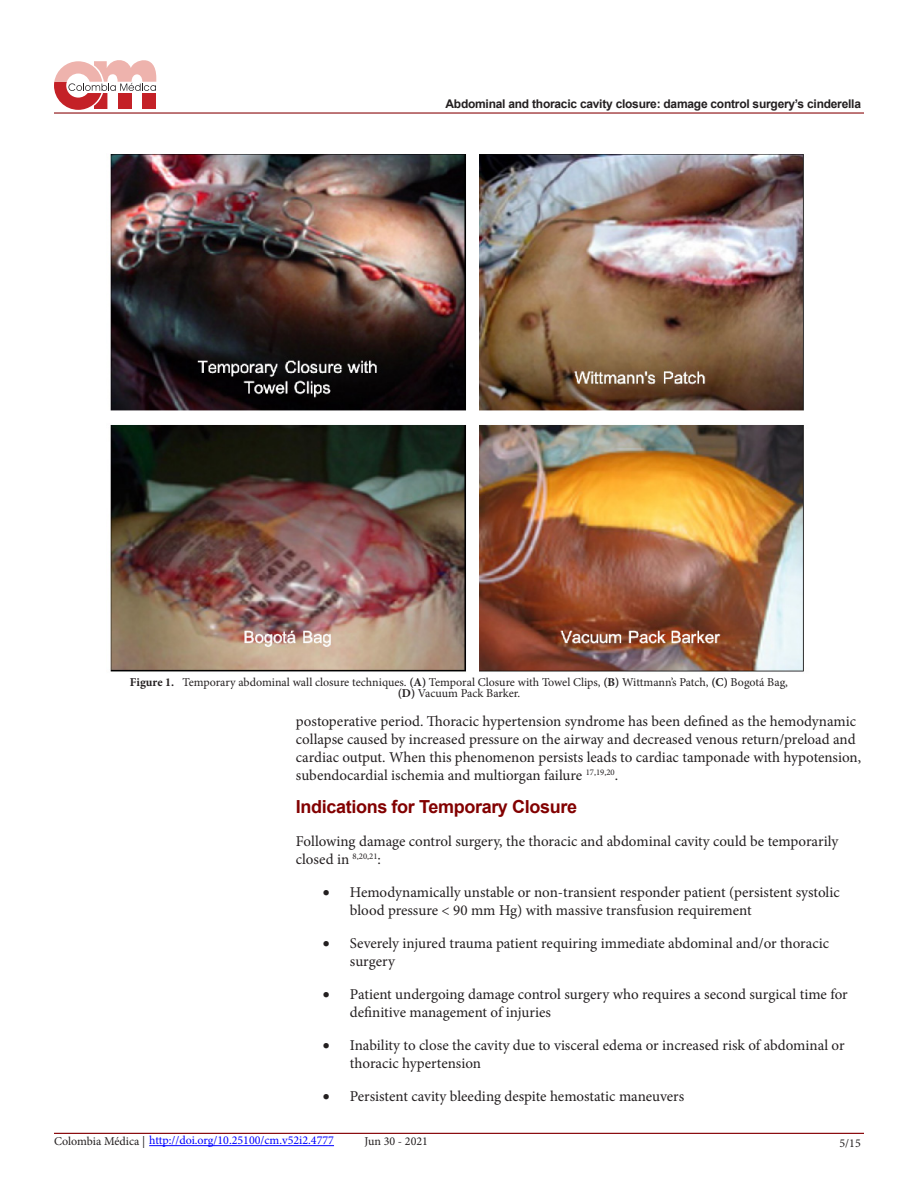
<style>
.page{position:relative;width:918px;height:1188px;background:#fff}
.page>*{position:absolute;margin:0;border:0;box-sizing:border-box;transform-origin:0 0}
.t1{font:700 18px "Arial";letter-spacing:-.02em;color:#820000}
.t2{font:15px/18px "Minion Pro";color:#231f20}
.t3{font:12px "Minion Pro";color:#231f20}
.t4{font:700 12px "Arial";letter-spacing:-.02em;color:#231f20}
.t5{font:12px "Minion Pro";color:#00f}
.s1{font-weight:700}
.s2{color:#231f20}
</style>
<div class="page">
<hr style="left:54px;top:112px;width:810px;height:2px;background:#8b0d10">
<svg style="left:54px;top:60px;width:102px;height:50px"></svg>
<hr style="left:149px;top:1145px;width:185px;height:1px;background:#00f">
<hr style="left:54px;top:1133px;width:810px;height:1px;background:#8b0d10">
<img style="left:110px;top:154px;width:694px;height:518px">
<p class="t4" style="left:446px;top:95px;width:417px">Abdominal and thoracic cavity closure: damage control surgery’s cinderella</p>
<p class="t3" style="left:130px;top:674px;width:660px"><span class="s1">Figure 1.</span> Temporary abdominal wall closure techniques. <span class="s1">(A)</span> Temporal Closure with Towel Clips, <span class="s1">(B)</span> Wittmann’s Patch, <span class="s1">(C)</span> Bogotá Bag,</p>
<p class="t3" style="left:398px;top:685px;width:124px"><span class="s1">(D)</span> Vacuum Pack Barker.</p>
<p class="t2" style="left:296px;top:713px;width:567px">postoperative period. Thoracic hypertension syndrome has been defined as the hemodynamic collapse caused by increased pressure on the airway and decreased venous return/preload and cardiac output. When this phenomenon persists leads to cardiac tamponade with hypotension, subendocardial ischemia and multiorgan failure <sup>17,19,20</sup>.</p>
<p class="t1" style="left:296px;top:794px;width:283px">Indications for Temporary Closure</p>
<p class="t2" style="left:296px;top:833px;width:544px">Following damage control surgery, the thoracic and abdominal cavity could be temporarily closed in <sup>8,20,21</sup>:</p>
<p class="t2" style="left:350px;top:884px;width:491px;text-indent:-27px">• Hemodynamically unstable or non-transient responder patient (persistent systolic blood pressure &lt; 90 mm Hg) with massive transfusion requirement</p>
<p class="t2" style="left:350px;top:935px;width:481px;text-indent:-27px">• Severely injured trauma patient requiring immediate abdominal and/or thoracic surgery</p>
<p class="t2" style="left:350px;top:986px;width:499px;text-indent:-27px">• Patient undergoing damage control surgery who requires a second surgical time for definitive management of injuries</p>
<p class="t2" style="left:350px;top:1037px;width:496px;text-indent:-27px">• Inability to close the cavity due to visceral edema or increased risk of abdominal or thoracic hypertension</p>
<p class="t2" style="left:323px;top:1088px;width:363px">• Persistent cavity bleeding despite hemostatic maneuvers</p>
<p class="t5" style="left:54px;top:1133px;width:282px"><span class="s2">Colombia Médica |</span> http://doi.org/10.25100/cm.v52i2.4777</p>
<p class="t3" style="left:364px;top:1133px;width:65px">Jun 30 - 2021</p>
<p class="t3" style="left:840px;top:1135px;width:23px">5/15</p>
</div>
